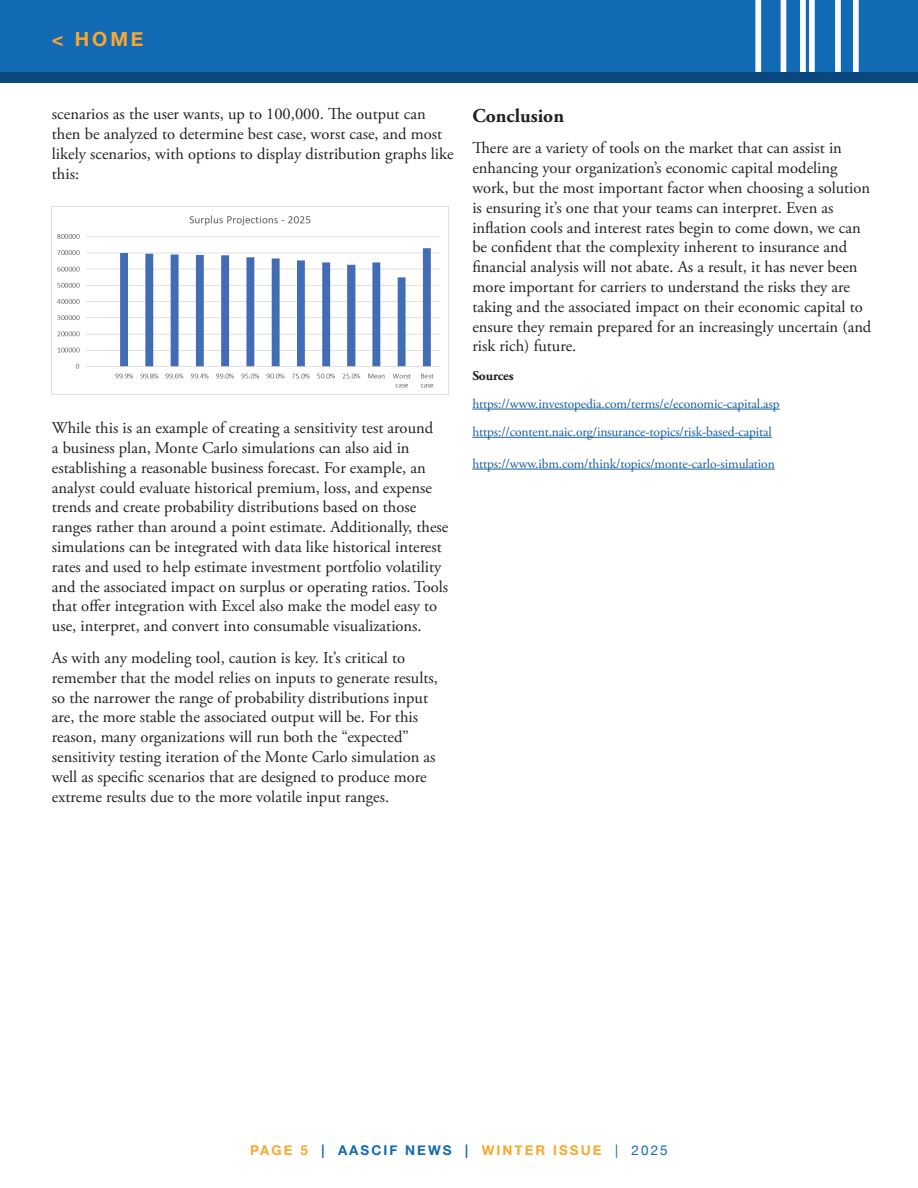
<style>
.page{position:relative;width:918px;height:1188px;background:#fff}
.page>*{position:absolute;margin:0;border:0;box-sizing:border-box;transform-origin:0 0}
.t1{font:700 19.5px "Adobe Garamond Pro";color:#231f20}
.t2{font:700 19.5px "Helvetica Neue";color:#faa82c}
.t3{font:16.5px/19.8px "Adobe Garamond Pro";color:#231f20}
.t4{font:13.5px/28.2px "Adobe Garamond Pro";letter-spacing:-.01em;color:#175d9e}
.t5{font:700 13.5px "Helvetica Neue";letter-spacing:.15em;color:#faa82c}
.t6{font:700 13.5px "Adobe Garamond Pro";letter-spacing:-.01em;color:#231f20}
.s1{color:#1269b4}
.s2{font-weight:400;color:#1269b4}
</style>
<div class="page">
<div style="left:0;top:0;width:918px;height:73px;background:#1269b4"></div>
<div style="left:755px;top:0;width:6px;height:135px;background:#fff"></div>
<div style="left:781px;top:0;width:5px;height:135px;background:#fff"></div>
<div style="left:800px;top:0;width:6px;height:135px;background:#fff"></div>
<div style="left:809px;top:0;width:6px;height:135px;background:#fff"></div>
<div style="left:835px;top:0;width:6px;height:135px;background:#fff"></div>
<div style="left:853px;top:0;width:6px;height:135px;background:#fff"></div>
<div style="left:0;top:73px;width:918px;height:10px;background:#0a477f"></div>
<hr style="left:472px;top:409px;width:308px;height:1px;background:#175d9e">
<hr style="left:472px;top:437px;width:300px;height:1px;background:#175d9e">
<hr style="left:472px;top:469px;width:303px;height:1px;background:#175d9e">
<img style="left:52px;top:206px;width:396px;height:189px">
<p class="t2" style="left:52px;top:24px;width:93px">&lt; HOME</p>
<p class="t3" style="left:52px;top:105px;width:403px">scenarios as the user wants, up to 100,000. The output can then be analyzed to determine best case, worst case, and most likely scenarios, with options to display distribution graphs like this:</p>
<p class="t3" style="left:52px;top:419px;width:398px">While this is an example of creating a sensitivity test around<br>a business plan, Monte Carlo simulations can also aid in establishing a reasonable business forecast. For example, an analyst could evaluate historical premium, loss, and expense trends and create probability distributions based on those ranges rather than around a point estimate. Additionally, these simulations can be integrated with data like historical interest rates and used to help estimate investment portfolio volatility and the associated impact on surplus or operating ratios. Tools that offer integration with Excel also make the model easy to use, interpret, and convert into consumable visualizations.</p>
<p class="t3" style="left:52px;top:648px;width:388px">As with any modeling tool, caution is key. It’s critical to remember that the model relies on inputs to generate results, so the narrower the range of probability distributions input are, the more stable the associated output will be. For this reason, many organizations will run both the “expected” sensitivity testing iteration of the Monte Carlo simulation as well as specific scenarios that are designed to produce more extreme results due to the more volatile input ranges.</p>
<p class="t1" style="left:472px;top:104px;width:93px">Conclusion</p>
<p class="t3" style="left:472px;top:139px;width:401px">There are a variety of tools on the market that can assist in enhancing your organization’s economic capital modeling work, but the most important factor when choosing a solution is ensuring it’s one that your teams can interpret. Even as inflation cools and interest rates begin to come down, we can be confident that the complexity inherent to insurance and financial analysis will not abate. As a result, it has never been more important for carriers to understand the risks they are taking and the associated impact on their economic capital to ensure they remain prepared for an increasingly uncertain (and risk rich) future.</p>
<p class="t6" style="left:472px;top:367px;width:43px">Sources</p>
<p class="t4" style="left:472px;top:390px;width:309px">https://www.investopedia.com/terms/e/economic-capital.asp https://content.naic.org/insurance-topics/risk-based-capital</p>
<p class="t4" style="left:472px;top:450px;width:304px">https://www.ibm.com/think/topics/monte-carlo-simulation</p>
<p class="t5" style="left:250px;top:1140px;width:419px">PAGE 5 <span class="s1">| AASCIF NEWS |</span> WINTER ISSUE <span class="s2">| 2025</span></p>
</div>
